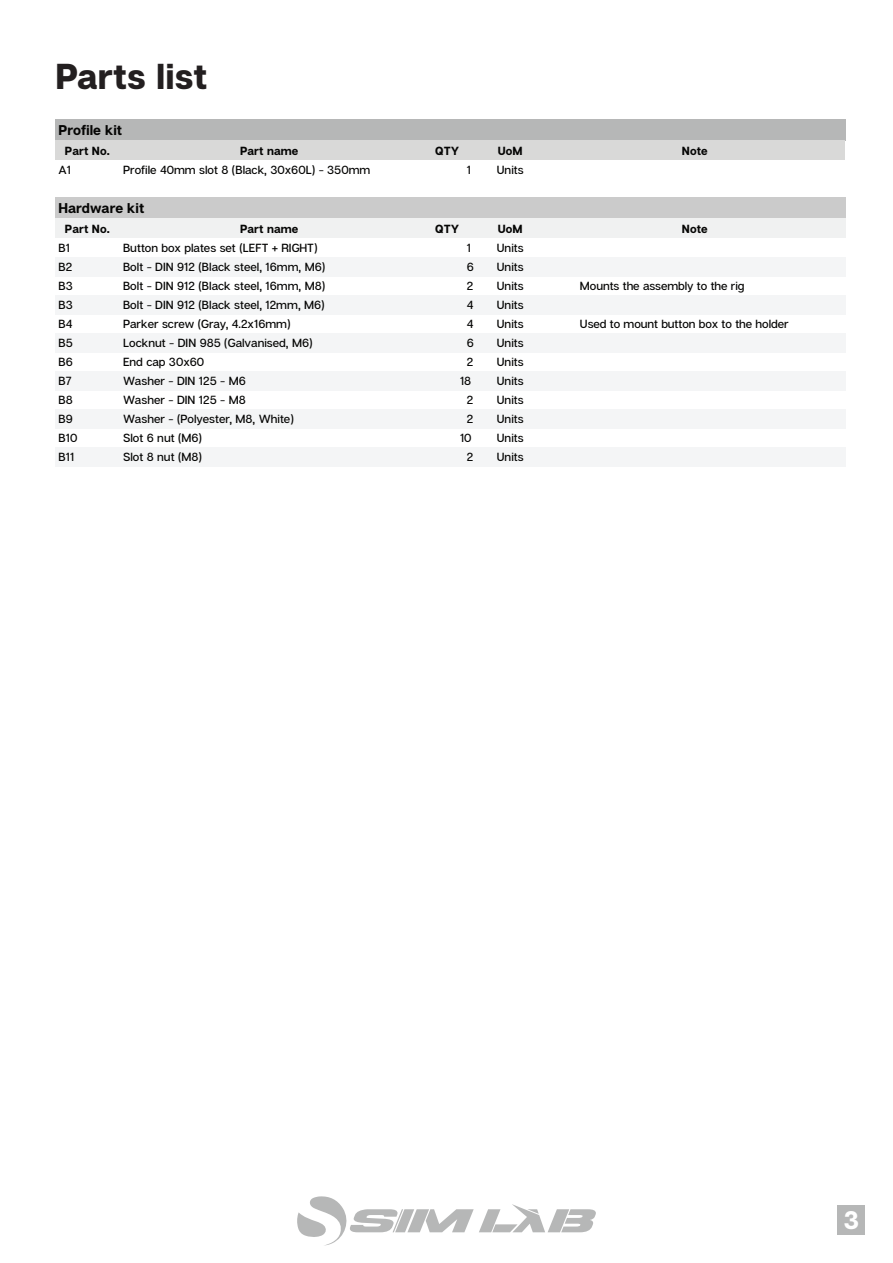
<style>
.page{position:relative;width:893px;height:1263px;background:#fff}
.page>*{position:absolute;margin:0;border:0;box-sizing:border-box;transform-origin:0 0}
.t1{font:800 36px "Articulat CF";color:#231f20}
.t2{font:800 25.5px "Articulat CF";color:#fff}
.t3{font:800 14.1px "Articulat CF";color:#050504}
.t4{font:600 11.85px "Articulat CF";color:#050504}
.t5{font:800 11.85px "Articulat CF";color:#050504}
</style>
<div class="page">
<svg style="left:297px;top:1196px;width:299px;height:49px"></svg>
<div style="left:837px;top:1205px;width:28px;height:30px;background:#b6b7b7"></div>
<div style="left:55px;top:120px;width:790px;height:21px;background:#b6b7b7"></div>
<div style="left:55px;top:140px;width:65px;height:20px;background:#d9d9d8"></div>
<div style="left:119px;top:140px;width:726px;height:20px;background:#d9d9d8"></div>
<div style="left:55px;top:198px;width:790px;height:21px;background:#cbcbcb"></div>
<div style="left:55px;top:218px;width:790px;height:20px;background:#f0f1f1"></div>
<div style="left:55px;top:257px;width:790px;height:19px;background:#f4f5f6"></div>
<div style="left:55px;top:295px;width:790px;height:20px;background:#f4f5f6"></div>
<div style="left:55px;top:333px;width:790px;height:20px;background:#f4f5f6"></div>
<div style="left:55px;top:371px;width:790px;height:20px;background:#f4f5f6"></div>
<div style="left:55px;top:409px;width:790px;height:20px;background:#f4f5f6"></div>
<div style="left:55px;top:447px;width:790px;height:20px;background:#f4f5f6"></div>
<h1 class="t1" style="left:56px;top:54px;width:153px">Parts list</h1>
<p class="t3" style="left:59px;top:122px;width:65px">Profile kit</p>
<p class="t5" style="left:65px;top:143px;width:46px">Part No.</p>
<p class="t5" style="left:240px;top:143px;width:60px">Part name</p>
<p class="t5" style="left:435px;top:143px;width:26px">QTY</p>
<p class="t5" style="left:498px;top:143px;width:26px">UoM</p>
<p class="t5" style="left:682px;top:143px;width:27px">Note</p>
<p class="t4" style="left:59px;top:163px;width:14px">A1</p>
<p class="t4" style="left:123px;top:163px;width:249px">Profile 40mm slot 8 (Black, 30x60L) - 350mm</p>
<p class="t4" style="left:467px;top:163px;width:6px">1</p>
<p class="t4" style="left:497px;top:163px;width:28px">Units</p>
<p class="t3" style="left:59px;top:200px;width:87px">Hardware kit</p>
<p class="t5" style="left:65px;top:221px;width:46px">Part No.</p>
<p class="t5" style="left:240px;top:221px;width:60px">Part name</p>
<p class="t5" style="left:435px;top:221px;width:26px">QTY</p>
<p class="t5" style="left:498px;top:221px;width:26px">UoM</p>
<p class="t5" style="left:682px;top:221px;width:27px">Note</p>
<p class="t4" style="left:59px;top:241px;width:13px">B1</p>
<p class="t4" style="left:123px;top:241px;width:196px">Button box plates set (LEFT + RIGHT)</p>
<p class="t4" style="left:467px;top:241px;width:6px">1</p>
<p class="t4" style="left:497px;top:241px;width:28px">Units</p>
<p class="t4" style="left:59px;top:260px;width:15px">B2</p>
<p class="t4" style="left:123px;top:260px;width:204px">Bolt - DIN 912 (Black steel, 16mm, M6)</p>
<p class="t4" style="left:467px;top:260px;width:9px">6</p>
<p class="t4" style="left:497px;top:260px;width:28px">Units</p>
<p class="t4" style="left:59px;top:279px;width:16px">B3</p>
<p class="t4" style="left:123px;top:279px;width:204px">Bolt - DIN 912 (Black steel, 16mm, M8)</p>
<p class="t4" style="left:467px;top:279px;width:8px">2</p>
<p class="t4" style="left:497px;top:279px;width:28px">Units</p>
<p class="t4" style="left:59px;top:298px;width:16px">B3</p>
<p class="t4" style="left:123px;top:298px;width:203px">Bolt - DIN 912 (Black steel, 12mm, M6)</p>
<p class="t4" style="left:467px;top:298px;width:8px">4</p>
<p class="t4" style="left:497px;top:298px;width:28px">Units</p>
<p class="t4" style="left:59px;top:317px;width:16px">B4</p>
<p class="t4" style="left:123px;top:317px;width:169px">Parker screw (Gray, 4.2x16mm)</p>
<p class="t4" style="left:467px;top:317px;width:8px">4</p>
<p class="t4" style="left:497px;top:317px;width:28px">Units</p>
<p class="t4" style="left:59px;top:336px;width:16px">B5</p>
<p class="t4" style="left:123px;top:336px;width:191px">Locknut - DIN 985 (Galvanised, M6)</p>
<p class="t4" style="left:467px;top:336px;width:9px">6</p>
<p class="t4" style="left:497px;top:336px;width:28px">Units</p>
<p class="t4" style="left:59px;top:355px;width:16px">B6</p>
<p class="t4" style="left:123px;top:355px;width:83px">End cap 30x60</p>
<p class="t4" style="left:467px;top:355px;width:8px">2</p>
<p class="t4" style="left:497px;top:355px;width:28px">Units</p>
<p class="t4" style="left:59px;top:374px;width:15px">B7</p>
<p class="t4" style="left:123px;top:374px;width:124px">Washer - DIN 125 - M6</p>
<p class="t4" style="left:460px;top:374px;width:13px">18</p>
<p class="t4" style="left:497px;top:374px;width:28px">Units</p>
<p class="t4" style="left:59px;top:393px;width:16px">B8</p>
<p class="t4" style="left:123px;top:393px;width:124px">Washer - DIN 125 - M8</p>
<p class="t4" style="left:467px;top:393px;width:8px">2</p>
<p class="t4" style="left:497px;top:393px;width:28px">Units</p>
<p class="t4" style="left:59px;top:412px;width:16px">B9</p>
<p class="t4" style="left:123px;top:412px;width:172px">Washer - (Polyester, M8, White)</p>
<p class="t4" style="left:467px;top:412px;width:8px">2</p>
<p class="t4" style="left:497px;top:412px;width:28px">Units</p>
<p class="t4" style="left:59px;top:431px;width:20px">B10</p>
<p class="t4" style="left:123px;top:431px;width:81px">Slot 6 nut (M6)</p>
<p class="t4" style="left:460px;top:431px;width:13px">10</p>
<p class="t4" style="left:497px;top:431px;width:28px">Units</p>
<p class="t4" style="left:59px;top:450px;width:17px">B11</p>
<p class="t4" style="left:123px;top:450px;width:80px">Slot 8 nut (M8)</p>
<p class="t4" style="left:467px;top:450px;width:8px">2</p>
<p class="t4" style="left:497px;top:450px;width:28px">Units</p>
<p class="t4" style="left:580px;top:279px;width:166px">Mounts the assembly to the rig</p>
<p class="t4" style="left:580px;top:317px;width:210px">Used to mount button box to the holder</p>
<h2 class="t2" style="left:843px;top:1204px;width:17px">3</h2>
</div>
